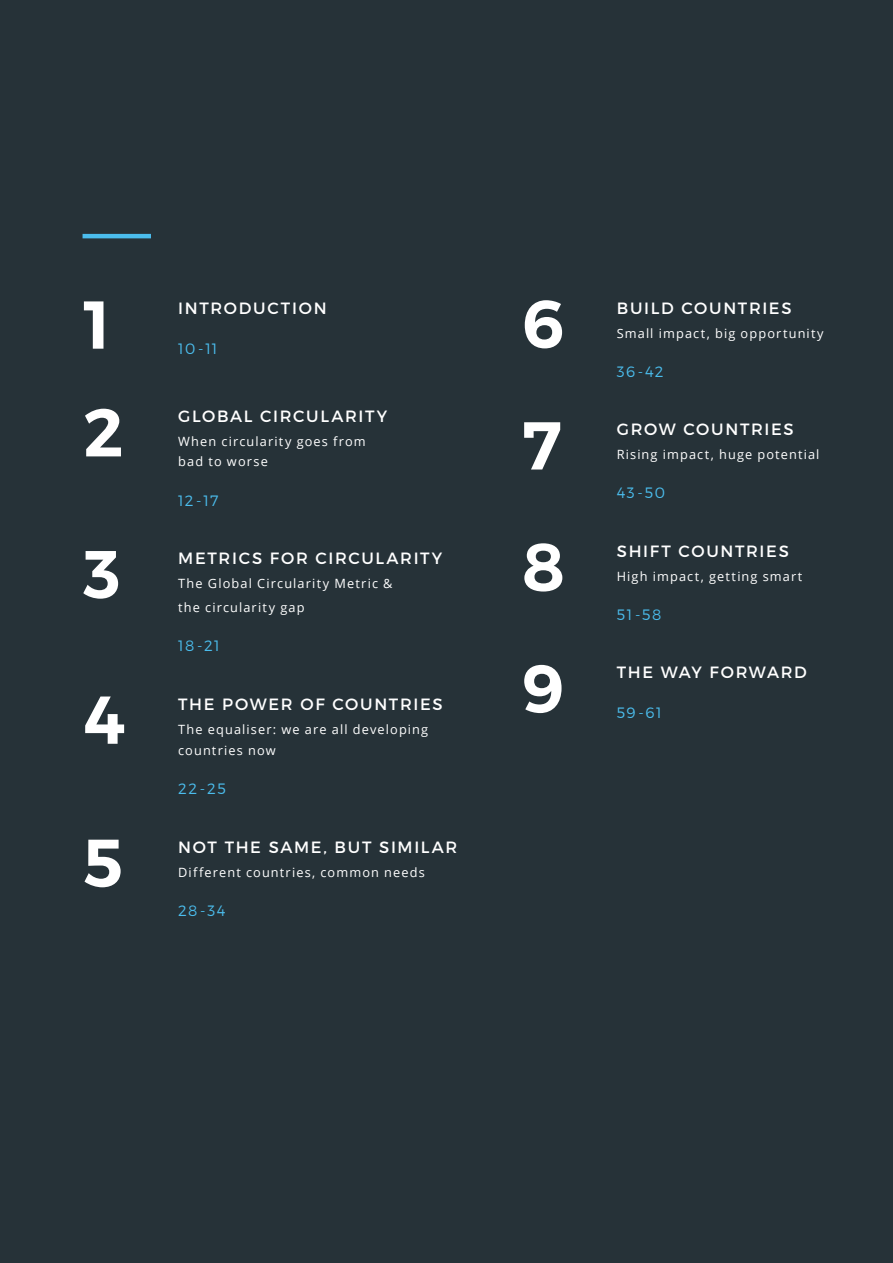
<style>
.page{position:relative;width:893px;height:1263px;background:#263238}
.page>*{position:absolute;margin:0;border:0;box-sizing:border-box;transform-origin:0 0}
.t1{font:600 67.5px "Montserrat";color:#fff}
.t2{font:16.35px "Montserrat";letter-spacing:.1em;color:#fff}
.t3{font:300 15px "Montserrat";letter-spacing:.09em;color:#4bbded}
.t4{font:12.75px/20.2px "Open Sans";letter-spacing:.09em;color:#fff}
</style>
<div class="page">
<hr style="left:83px;top:234px;width:68px;height:4px;background:#4bbded">
<h1 class="t1" style="left:83px;top:283px;width:29px">1</h1>
<p class="t2" style="left:178px;top:299px;width:150px">INTRODUCTION</p>
<p class="t3" style="left:178px;top:339px;width:41px">10-11</p>
<h1 class="t1" style="left:83px;top:391px;width:42px">2</h1>
<p class="t2" style="left:178px;top:406px;width:210px">GLOBAL CIRCULARITY</p>
<p class="t4" style="left:178px;top:431px;width:189px">When circularity goes from bad to worse</p>
<p class="t3" style="left:178px;top:491px;width:42px">12-17</p>
<h1 class="t1" style="left:83px;top:532px;width:39px">3</h1>
<p class="t2" style="left:178px;top:548px;width:266px">METRICS FOR CIRCULARITY</p>
<p class="t4" style="left:178px;top:571px;width:216px;line-height:24px">The Global Circularity Metric &amp; the circularity gap</p>
<p class="t3" style="left:178px;top:637px;width:43px">18-21</p>
<h1 class="t1" style="left:83px;top:678px;width:43px">4</h1>
<p class="t2" style="left:178px;top:694px;width:266px">THE POWER OF COUNTRIES</p>
<p class="t4" style="left:178px;top:718px;width:252px;line-height:21.6px">The equaliser: we are all developing countries now</p>
<p class="t3" style="left:178px;top:780px;width:49px">22-25</p>
<h1 class="t1" style="left:83px;top:821px;width:41px">5</h1>
<p class="t2" style="left:178px;top:837px;width:281px">NOT THE SAME, BUT SIMILAR</p>
<p class="t4" style="left:178px;top:861px;width:248px">Different countries, common needs</p>
<p class="t3" style="left:178px;top:901px;width:49px">28-34</p>
<h1 class="t1" style="left:522px;top:282px;width:44px">6</h1>
<p class="t2" style="left:617px;top:298px;width:176px">BUILD COUNTRIES</p>
<p class="t4" style="left:617px;top:323px;width:208px">Small impact, big opportunity</p>
<p class="t3" style="left:617px;top:362px;width:48px">36-42</p>
<h1 class="t1" style="left:522px;top:404px;width:41px">7</h1>
<p class="t2" style="left:617px;top:419px;width:178px">GROW COUNTRIES</p>
<p class="t4" style="left:617px;top:444px;width:204px">Rising impact, huge potential</p>
<p class="t3" style="left:617px;top:484px;width:50px">43-50</p>
<h1 class="t1" style="left:522px;top:525px;width:44px">8</h1>
<p class="t2" style="left:617px;top:541px;width:173px">SHIFT COUNTRIES</p>
<p class="t4" style="left:617px;top:566px;width:187px">High impact, getting smart</p>
<p class="t3" style="left:617px;top:605px;width:46px">51-58</p>
<h1 class="t1" style="left:522px;top:647px;width:44px">9</h1>
<p class="t2" style="left:617px;top:662px;width:191px">THE WAY FORWARD</p>
<p class="t3" style="left:617px;top:703px;width:47px">59-61</p>
</div>
